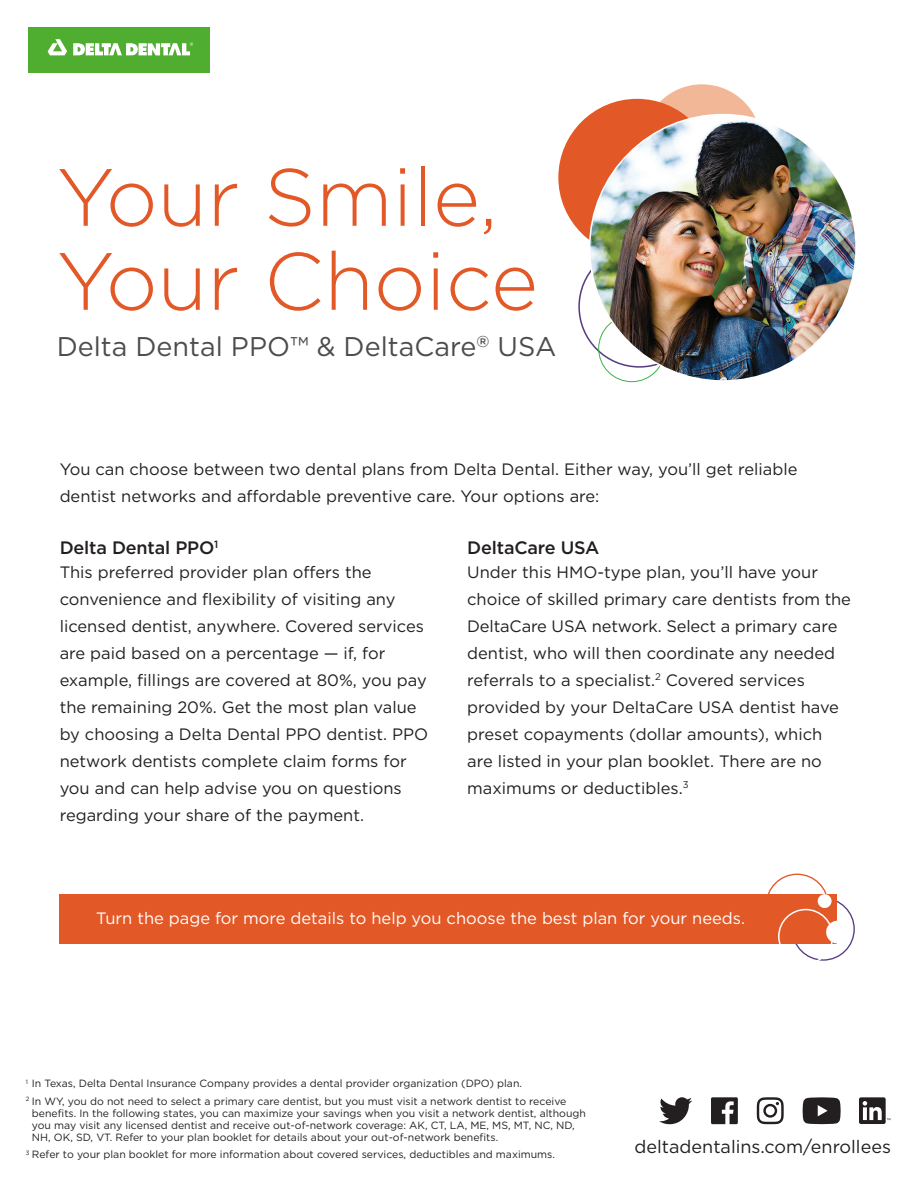
<style>
.page{position:relative;width:918px;height:1188px;background:#fff}
.page>*{position:absolute;margin:0;border:0;box-sizing:border-box;transform-origin:0 0}
.t1{font:300 81px/84px "Gotham";color:#e35827}
.t2{font:27px "Gotham";color:#4b4c4d}
.t3{font:18px "Gotham";color:#231f20}
.SubHead{font:500 18px "Gotham";letter-spacing:-.01em;color:#231f20}
.Body{font:16.5px/27px "Gotham";color:#231f20}
.Body-2{font:16.5px "Gotham";color:#fff}
.Disclaimer{font:10.5px/12px "Gotham";color:#231f20}
</style>
<div class="page">
<div style="left:28px;top:27px;width:182px;height:45px;background:#4fad2f"></div>
<svg style="left:48px;top:39px;width:19px;height:16px"></svg>
<svg style="left:73px;top:43px;width:120px;height:13px"></svg>
<div style="left:642px;top:84px;width:120px;height:120px;background:#f2b796;border-radius:50%"></div>
<div style="left:558px;top:99px;width:158px;height:157px;background:#e35827;border-radius:50%"></div>
<img style="left:590px;top:115px;width:266px;height:266px;border-radius:133px">
<div style="left:821px;top:917px;width:22px;height:22px;border:2px solid #fff;border-radius:50%"></div>
<div style="left:60px;top:894px;width:777px;height:49px;background:#e35827"></div>
<div style="left:818px;top:894px;width:14px;height:14px;background:#fff;border-radius:50%"></div>
<div style="left:826px;top:921px;width:23px;height:22px;background:#fff;border-radius:50%"></div>
<div style="left:778px;top:909px;width:55px;height:55px;border:2px solid #fff;border-radius:50%"></div>
<svg style="left:659px;top:1097px;width:33px;height:27px"></svg>
<svg style="left:711px;top:1097px;width:27px;height:27px"></svg>
<svg style="left:757px;top:1097px;width:27px;height:27px"></svg>
<svg style="left:803px;top:1097px;width:38px;height:27px"></svg>
<svg style="left:859px;top:1097px;width:31px;height:27px"></svg>
<p class="t1" style="left:57px;top:153px;width:483px">Your Smile,<br>Your Choice</p>
<p class="t2" style="left:57px;top:330px;width:501px">Delta Dental PPO™ &amp; DeltaCare<sup>®</sup> USA</p>
<p class="Body" style="left:60px;top:456px;width:739px">You can choose between two dental plans from Delta Dental. Either way, you’ll get reliable dentist networks and affordable preventive care. Your options are:</p>
<p class="SubHead" style="left:60px;top:536px;width:160px">Delta Dental PPO<sup>1</sup></p>
<p class="Body" style="left:60px;top:558px;width:370px">This preferred provider plan offers the convenience and flexibility of visiting any licensed dentist, anywhere. Covered services are paid based on a percentage — if, for example, fillings are covered at 80%, you pay the remaining 20%. Get the most plan value by choosing a Delta Dental PPO dentist. PPO network dentists complete claim forms for you and can help advise you on questions regarding your share of the payment.</p>
<p class="SubHead" style="left:467px;top:536px;width:134px">DeltaCare USA</p>
<p class="Body" style="left:467px;top:558px;width:385px">Under this HMO-type plan, you’ll have your choice of skilled primary care dentists from the DeltaCare USA network. Select a primary care dentist, who will then coordinate any needed referrals to a specialist.<sup>2</sup> Covered services provided by your DeltaCare USA dentist have preset copayments (dollar amounts), which are listed in your plan booklet. There are no maximums or deductibles.<sup>3</sup></p>
<p class="Body-2" style="left:96px;top:908px;width:650px">Turn the page for more details to help you choose the best plan for your needs.</p>
<p class="Disclaimer" style="left:26px;top:1078px;width:498px"><sup>1</sup> In Texas, Delta Dental Insurance Company provides a dental provider organization (DPO) plan.</p>
<p class="Disclaimer" style="left:32px;top:1095px;width:556px;text-indent:-6px"><sup>2</sup> In WY, you do not need to select a primary care dentist, but you must visit a network dentist to receive benefits. In the following states, you can maximize your savings when you visit a network dentist, although you may visit any licensed dentist and receive out-of-network coverage: AK, CT, LA, ME, MS, MT, NC, ND, NH, OK, SD, VT. Refer to your plan booklet for details about your out-of-network benefits.</p>
<p class="Disclaimer" style="left:26px;top:1148px;width:531px"><sup>3</sup> Refer to your plan booklet for more information about covered services, deductibles and maximums.</p>
<p class="t3" style="left:635px;top:1135px;width:258px">deltadentalins.com/enrollees</p>
</div>
